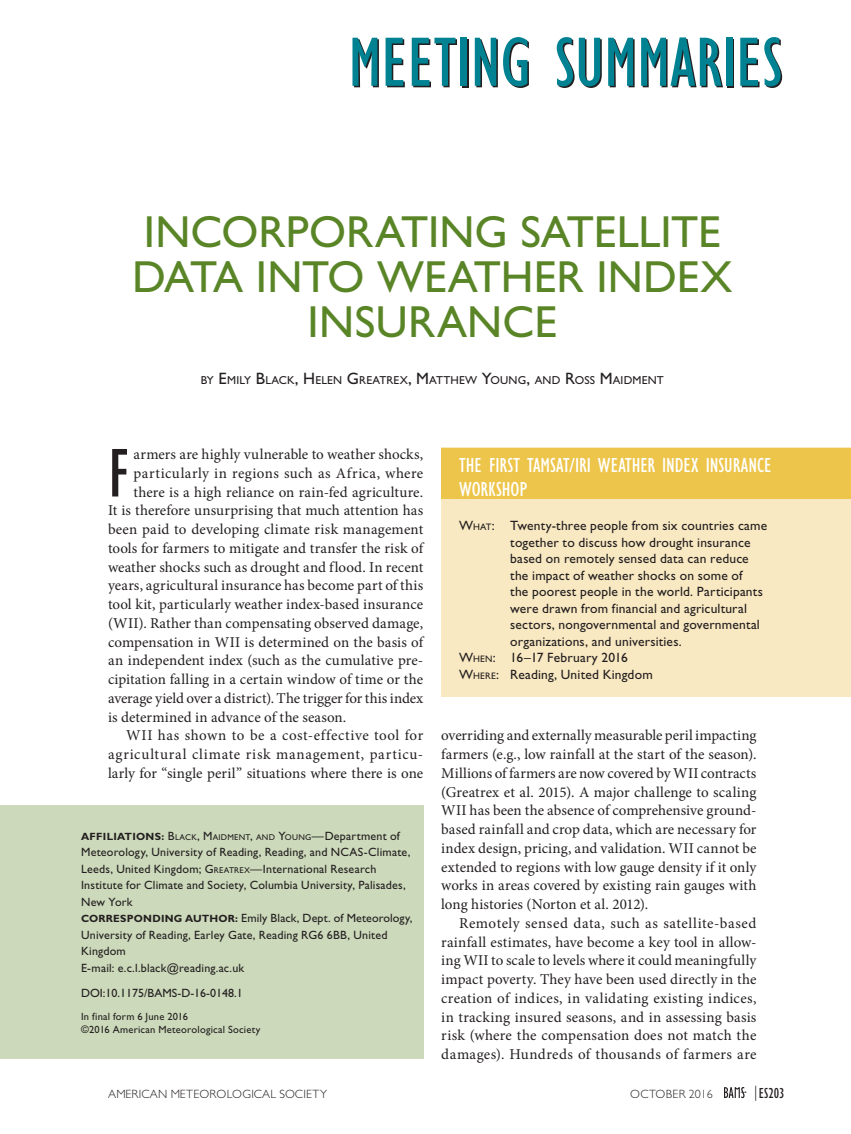
<style>
.page{position:relative;width:851px;height:1134px;background:#fff}
.page>*{position:absolute;margin:0;border:0;box-sizing:border-box;transform-origin:0 0}
.First_Paragraph_w_Dr{font:condensed 71.1px "Gill Sans Std";color:#231f20}
.Article_Title__Main{font:45px/45px "Gill Sans Std";color:#598527;text-align:center}
.Sidebar_Title__R_col{font:condensed 21px/24px "Gill Sans Std";letter-spacing:-.005em;color:#fff}
.Body_Text{font:15px/18.8px "Minion Pro";letter-spacing:.01em;color:#231f20;text-align:justify}
.First_Paragraph_w_Dr-2{font:15px "Minion Pro";letter-spacing:.01em;color:#231f20}
.First_Paragraph_w_Dr-3{font:15px "Minion Pro";letter-spacing:.03em;color:#231f20}
.Page_Number__Master{font:condensed 15px "Gill Sans Std";letter-spacing:-.01em;color:#231f20}
.Sidebar_First_Paragr{font:13.5px/16.5px "Gill Sans Std";letter-spacing:.015em;color:#231f20}
.Affiliation_Correspo{font:12px/16.5px "Gill Sans Std";letter-spacing:.015em;color:#231f20}
.t1{font:300 12px "Gill Sans Std";letter-spacing:.02em;color:#231f20}
.e-mail{font:12px "Gill Sans Std";letter-spacing:.015em;color:#231f20}
.Authors{font:11.55px "Gill Sans Std";letter-spacing:.015em;color:#231f20}
.In_Final_Form_Copyri{font:10.5px "Gill Sans Std";letter-spacing:.02em;color:#231f20}
.Affiliation_Correspo-2{font:8.4px "Gill Sans Std";letter-spacing:.03em;color:#231f20}
.s1{font-size:16.5px}
.s2{font-style:inherit}
.s3{font-size:9.45px}
.s4{font-weight:300;font-stretch:normal}
.s5{font-weight:700;font-size:10.5px}
.s6{font-size:12px}
.s7{font-size:8.4px}
</style>
<div class="page">
<div style="left:441px;top:448px;width:409px;height:249px;background:#f9e9c2"></div>
<div style="left:441px;top:448px;width:409px;height:51px;background:#edc54a"></div>
<div style="left:0;top:806px;width:423px;height:253px;background:#ccd9ba"></div>
<div style="left:462px;top:39px;width:6px;height:48px;background:#008293"></div>
<svg style="left:727px;top:39px;width:6px;height:48px"></svg>
<svg style="left:352px;top:38px;width:27px;height:49px"></svg>
<svg style="left:385px;top:38px;width:20px;height:49px"></svg>
<svg style="left:412px;top:38px;width:45px;height:49px"></svg>
<div style="left:460px;top:38px;width:6px;height:48px;background:#008293"></div>
<svg style="left:475px;top:37px;width:54px;height:51px"></svg>
<svg style="left:556px;top:37px;width:45px;height:51px"></svg>
<svg style="left:608px;top:38px;width:26px;height:49px"></svg>
<svg style="left:641px;top:37px;width:82px;height:50px"></svg>
<div style="left:726px;top:38px;width:6px;height:48px;background:#008293"></div>
<svg style="left:740px;top:37px;width:42px;height:51px"></svg>
<svg style="left:724px;top:1087px;width:22px;height:11px"></svg>
<p class="Article_Title__Main" style="left:132px;top:210px;width:601px">INCORPORATING SATELLITE<br>DATA INTO WEATHER INDEX<br>INSURANCE</p>
<p class="Authors" style="left:201px;top:373px;width:464px">BY <span class="s1">E</span>MILY <span class="s1">B</span>LACK<span class="s1">, H</span> ELEN <span class="s1">G</span>REATREX<span class="s1">, M</span>ATTHEW <span class="s1">Y</span>OUNG<span class="s1">,</span> AND <span class="s1">R</span>OSS <span class="s1">M</span>AIDMENT</p>
<p class="First_Paragraph_w_Dr" style="left:108px;top:435px;width:25px">F</p>
<p class="First_Paragraph_w_Dr-2" style="left:134px;top:444px;width:291px">armers are highly vulnerable to weather shocks,</p>
<p class="Sidebar_Title__R_col" style="left:459px;top:453px;width:314px">THE FIRST TAMSAT/IRI WEATHER INDEX INSURANCE<br>WORKSHOP</p>
<p class="Sidebar_First_Paragr" style="left:510px;top:518px;width:258px;text-indent:-51px"><span class="s2">W</span><span class="s3">HAT</span>: Twenty-three people from six countries came together to discuss how drought insurance based on remotely sensed data can reduce the impact of weather shocks on some of<br>the poorest people in the world. Participants were drawn from financial and agricultural sectors, nongovernmental and governmental organizations, and universities.</p>
<p class="Sidebar_First_Paragr" style="left:459px;top:650px;width:170px"><span class="s2">W</span><span class="s3">HEN</span>: 16–17 February 2016</p>
<p class="Sidebar_First_Paragr" style="left:459px;top:666px;width:195px"><span class="s2">W</span><span class="s3">HERE</span>: Reading, United Kingdom</p>
<p class="First_Paragraph_w_Dr-3" style="left:134px;top:463px;width:291px">particularly in regions such as Africa, where</p>
<p class="First_Paragraph_w_Dr-2" style="left:134px;top:482px;width:291px">there is a high reliance on rain-fed agriculture.</p>
<p class="First_Paragraph_w_Dr-2" style="left:108px;top:500px;width:317px">It is therefore unsurprising that much attention has</p>
<p class="First_Paragraph_w_Dr-2" style="left:108px;top:519px;width:317px">been paid to developing climate risk management</p>
<p class="First_Paragraph_w_Dr-2" style="left:108px;top:538px;width:317px">tools for farmers to mitigate and transfer the risk of</p>
<p class="First_Paragraph_w_Dr-2" style="left:108px;top:557px;width:317px">weather shocks such as drought and flood. In recent</p>
<p class="First_Paragraph_w_Dr-2" style="left:108px;top:575px;width:317px">years, agricultural insurance has become part of this</p>
<p class="First_Paragraph_w_Dr-2" style="left:108px;top:594px;width:316px">tool kit, particularly weather index-based insurance</p>
<p class="First_Paragraph_w_Dr-2" style="left:108px;top:613px;width:316px">(WII). Rather than compensating observed damage,</p>
<p class="First_Paragraph_w_Dr-2" style="left:108px;top:632px;width:317px">compensation in WII is determined on the basis of</p>
<p class="First_Paragraph_w_Dr-2" style="left:108px;top:650px;width:317px">an independent index (such as the cumulative pre-</p>
<p class="First_Paragraph_w_Dr-2" style="left:108px;top:669px;width:316px">cipitation falling in a certain window of time or the</p>
<p class="First_Paragraph_w_Dr-2" style="left:108px;top:688px;width:316px">average yield over a district). The trigger for this index</p>
<p class="First_Paragraph_w_Dr-2" style="left:108px;top:707px;width:240px">is determined in advance of the season.</p>
<p class="Body_Text" style="left:108px;top:726px;width:317px;text-indent:18px">WII has shown to be a cost-effective tool for agricultural climate risk management, particu&shy;larly for “single peril” situations where there is one</p>
<p class="Body_Text" style="left:441px;top:726px;width:317px">overriding and externally measurable peril impacting farmers (e.g., low rainfall at the start of the season).<br>Millions of farmers are now covered by WII contracts (Greatrex et al. 2015). A major challenge to scaling WII has been the absence of comprehensive ground&shy;based rainfall and crop data, which are necessary for index design, pricing, and validation. WII cannot be extended to regions with low gauge density if it only works in areas covered by existing rain gauges with long histories (Norton et al. 2012).</p>
<p class="Body_Text" style="left:441px;top:914px;width:317px;text-indent:18px">Remotely sensed data, such as satellite-based rainfall estimates, have become a key tool in allow&shy;ing WII to scale to levels where it could meaningfully impact poverty. They have been used directly in the creation of indices, in validating existing indices, in tracking insured seasons, and in assessing basis risk (where the compensation does not match the damages). Hundreds of thousands of farmers are</p>
<p class="t1" style="left:108px;top:1087px;width:220px">AMERICAN METEOROLOGICAL SOCIETY</p>
<p class="t1" style="left:630px;top:1087px;width:84px">OCTOBER 2016</p>
<p class="Page_Number__Master" style="left:754px;top:1085px;width:32px"><span class="s4">|</span>ES203</p>
<p class="Affiliation_Correspo-2" style="left:81px;top:832px;width:320px"><span class="s5">AFFILIATIONS:</span> <span class="s6">B</span> LACK<span class="s6">, M</span>AIDMENT<span class="s6">,</span> AND <span class="s6">Y</span>OUNG<span class="s6">—Department of</span></p>
<p class="Affiliation_Correspo" style="left:81px;top:844px;width:331px">Meteorology, University of Reading, Reading, and NCAS-Climate, Leeds, United Kingdom; <span class="s2">G</span><span class="s7">REATREX</span>—International Research Institute for Climate and Society, Columbia University, Palisades, New York</p>
<p class="Affiliation_Correspo" style="left:81px;top:910px;width:333px"><span class="s5">CORRESPONDING AUTHOR:</span> Emily Black, Dept. of Meteorology,<br>University of Reading, Earley Gate, Reading RG6 6BB, United<br>Kingdom</p>
<p class="e-mail" style="left:81px;top:961px;width:165px">E-mail: e.c.l.black@reading.ac.uk</p>
<p class="Affiliation_Correspo" style="left:81px;top:985px;width:163px">DOI:10.1175/BAMS-D-16-0148.1</p>
<p class="In_Final_Form_Copyri" style="left:81px;top:1010px;width:109px">In final form 6 June 2016</p>
<p class="In_Final_Form_Copyri" style="left:81px;top:1024px;width:181px">©2016 American Meteorological Society</p>
</div>
